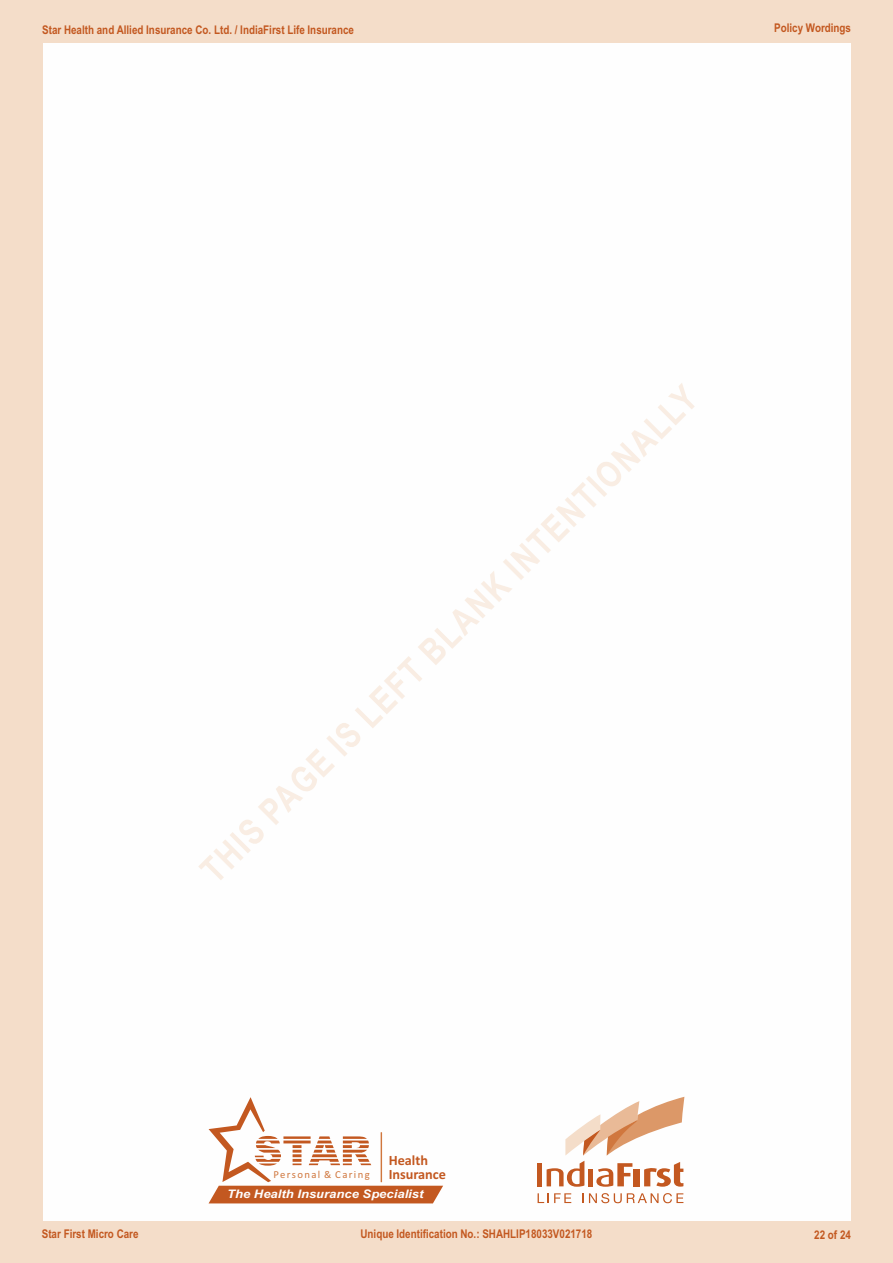
<style>
.page{position:relative;width:893px;height:1263px;background:#f4ddc9}
.page>*{position:absolute;margin:0;border:0;box-sizing:border-box;transform-origin:0 0}
.t1{font:700 36px "Arial Narrow";color:#f9ede3}
.t2{font:700 14.25px "Calibri";color:#c35820}
.t3{font:700 12px "Arial Narrow";color:#c35820}
.t4{font:italic 700 11.85px "Arial";color:#fefefe;scale:1.11 1}
.t5{font:10.65px "Calibri";letter-spacing:.13em;color:#d0773e}
</style>
<div class="page">
<div style="left:43px;top:43px;width:807px;height:1177px;background:#fefefe"></div>
<svg style="left:565px;top:1097px;width:119px;height:58px"></svg>
<svg style="left:538px;top:1193px;width:33px;height:10px"></svg>
<svg style="left:582px;top:1193px;width:101px;height:10px"></svg>
<hr style="left:538px;top:1163px;width:4px;height:23px;background:#c35820">
<svg style="left:547px;top:1161px;width:37px;height:26px"></svg>
<hr style="left:589px;top:1168px;width:4px;height:18px;background:#c35820">
<svg style="left:596px;top:1163px;width:36px;height:24px"></svg>
<div style="left:634px;top:1168px;width:6px;height:18px;background:#c35820"></div>
<svg style="left:644px;top:1162px;width:39px;height:25px"></svg>
<svg style="left:209px;top:1097px;width:234px;height:106px"></svg>
<hr style="left:381px;top:1132px;width:1px;height:50px;background:#d0773e">
<p class="t3" style="left:42px;top:25px;width:313px">Star Health and Allied Insurance Co. Ltd. / IndiaFirst Life Insurance</p>
<p class="t3" style="left:774px;top:23px;width:78px">Policy Wordings</p>
<h1 class="t1" style="left:197px;top:867px;width:686px;rotate:-45deg">THIS PAGE IS LEFT BLANK INTENTIONALLY</h1>
<p class="t2" style="left:389px;top:1154px;width:41px">Health</p>
<p class="t5" style="left:274px;top:1170px;width:98px">Personal &amp; Caring</p>
<p class="t2" style="left:389px;top:1168px;width:59px">Insurance</p>
<p class="t4" style="left:227px;top:1189px;width:178px">The Health Insurance Specialist</p>
<p class="t3" style="left:42px;top:1229px;width:98px">Star First Micro Care</p>
<p class="t3" style="left:360px;top:1229px;width:233px">Unique Identification No.: SHAHLIP18033V021718</p>
<p class="t3" style="left:814px;top:1230px;width:38px">22 of 24</p>
</div>
